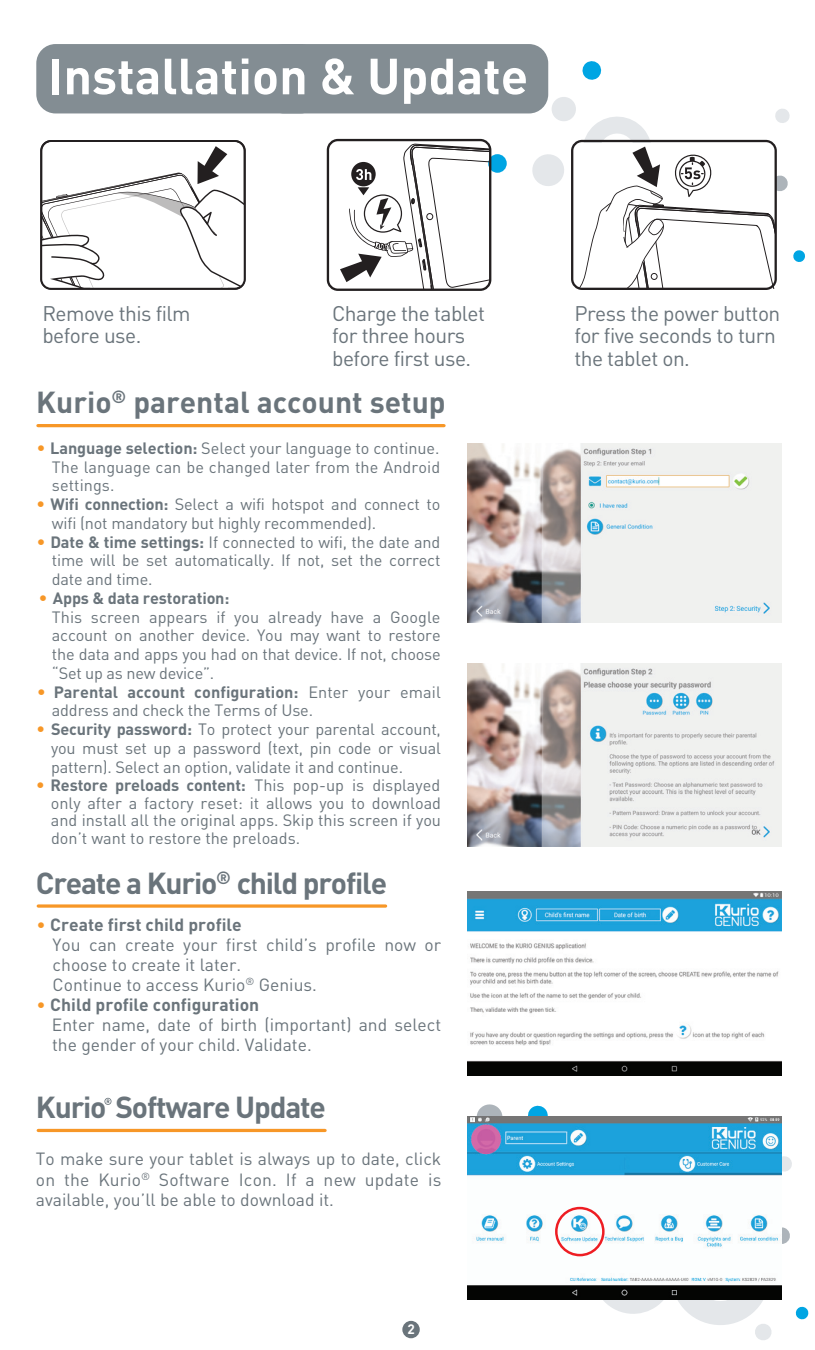
<style>
.page{position:relative;width:815px;height:1350px;background:#fff}
.page>*{position:absolute;margin:0;border:0;box-sizing:border-box;transform-origin:0 0}
.t1{font:700 50px "DINOT";color:#fff}
.t2{font:700 30px "DINOT";letter-spacing:-.04em;color:#6a747b}
.t3{font:700 30px "DINOT";color:#6a747b}
.t4{font:21px/22.5px "DINOT";letter-spacing:-.025em;color:#6a747b}
.t5{font:17.5px/20px "DINOT";color:#6a747b}
.t6{font:16.25px/18.8px "DINOT";letter-spacing:-.01em;color:#6a747b;text-align:justify}
.t7{font:700 13.5px "DINOT";color:#fff}
.s1{font-size:17.5px;color:#f79727}
.s2{font-weight:700}
.s3{color:#f79727}
</style>
<div class="page">
<svg style="left:582px;top:61px;width:20px;height:19px"></svg>
<div style="left:488px;top:154px;width:19px;height:19px;background:#00a5e3;border-radius:50%"></div>
<svg style="left:476px;top:1104px;width:27px;height:12px"></svg>
<svg style="left:528px;top:1105px;width:20px;height:11px"></svg>
<svg style="left:603px;top:1142px;width:206px;height:198px"></svg>
<hr style="left:38px;top:424px;width:406px;height:3px;background:#f79727">
<div style="left:36px;top:44px;width:284px;height:69px;background:#838d93;border-radius:19px"></div>
<div style="left:265px;top:44px;width:283px;height:69px;background:#838d93;border-radius:19px"></div>
<svg style="left:38px;top:904px;width:348px;height:4px"></svg>
<div style="left:402px;top:1321px;width:18px;height:17px;background:#6a747b;border-radius:50%"></div>
<img style="left:468px;top:892px;width:313px;height:183px">
<hr style="left:38px;top:1129px;width:287px;height:3px;background:#f79727">
<img style="left:468px;top:1116px;width:313px;height:184px">
<img style="left:468px;top:443px;width:313px;height:180px">
<img style="left:468px;top:663px;width:313px;height:184px">
<div style="left:555px;top:1207px;width:50px;height:49px;border:2px solid #ee1d23;border-radius:50%"></div>
<svg style="left:530px;top:95px;width:275px;height:194px"></svg>
<svg style="left:40px;top:140px;width:206px;height:150px"></svg>
<svg style="left:104px;top:1098px;width:8px;height:7px"></svg>
<div style="left:327px;top:139px;width:164px;height:152px;border:2px solid #231f20;border-radius:10px"></div>
<svg style="left:340px;top:143px;width:150px;height:147px"></svg>
<div style="left:426px;top:213px;width:7px;height:7px;border:1px solid #231f20;border-radius:50%"></div>
<h1 class="t1" style="left:48px;top:44px;width:481px">Installation &amp; Update</h1>
<p class="t4" style="left:332px;top:301px;width:154px">Charge the tablet for three hours before first use.</p>
<p class="t4" style="left:42px;top:301px;width:150px">Remove this film before use.</p>
<p class="t4" style="left:574px;top:301px;width:208px">Press the power button for five seconds to turn the tablet on.</p>
<h2 class="t3" style="left:36px;top:383px;width:411px">Kurio<sup>®</sup> parental account setup</h2>
<p class="t6" style="left:52px;top:438px;width:390px;text-indent:-15px"><span class="s1">•</span> <span class="s2">Language selection:</span> Select your language to continue.<br>The language can be changed later from the Android settings.</p>
<p class="t6" style="left:52px;top:495px;width:390px;text-indent:-16px"><span class="s1">•</span> <span class="s2">Wifi connection:</span> Select a wifi hotspot and connect to wifi (not mandatory but highly recommended).</p>
<p class="t6" style="left:52px;top:532px;width:390px;text-indent:-16px"><span class="s1">•</span> <span class="s2">Date &amp; time settings:</span> If connected to wifi, the date and time will be set automatically. If not, set the correct date and time.</p>
<p class="t6" style="left:52px;top:588px;width:390px;text-align:left;text-indent:-14px"><span class="s1">•</span> <span class="s2">Apps &amp; data restoration:<br></span>This screen appears if you already have a Google account on another device. You may want to restore the data and apps you had on that device. If not, choose “Set up as new device”.</p>
<p class="t6" style="left:52px;top:682px;width:390px;text-indent:-15px"><span class="s1">•</span> <span class="s2">Parental account configuration:</span> Enter your email address and check the Terms of Use.</p>
<p class="t6" style="left:51px;top:720px;width:391px;text-indent:-15px"><span class="s1">•</span> <span class="s2">Security password:</span> To protect your parental account, you must set up a password (text, pin code or visual pattern). Select an option, validate it and continue.</p>
<p class="t6" style="left:51px;top:776px;width:392px;line-height:17.5px;text-indent:-15px"><span class="s1">•</span> <span class="s2">Restore preloads content:</span> This pop-up is displayed only after a factory reset: it allows you to download and install all the original apps. Skip this screen if you don’t want to restore the preloads.</p>
<h2 class="t2" style="left:36px;top:863px;width:353px">Create a Kurio<sup>®</sup> child profile</h2>
<p class="t5" style="left:53px;top:915px;width:390px;text-indent:-16px"><span class="s3">•</span> <span class="s2">Create first child profile<br></span>You can create your first child’s profile now or choose to create it later.<br>Continue to access Kurio<sup>®</sup> Genius.</p>
<p class="t5" style="left:52px;top:995px;width:391px;text-indent:-15px"><span class="s3">•</span> <span class="s2">Child profile configuration<br></span>Enter name, date of birth (important) and select the gender of your child. Validate.</p>
<h2 class="t2" style="left:36px;top:1088px;width:291px">Kurio Software Update</h2>
<p class="t5" style="left:36px;top:1148px;width:407px;line-height:20.8px;text-align:justify">To make sure your tablet is always up to date, click on the Kurio<sup>®</sup> Software Icon. If a new update is available, you’ll be able to download it.</p>
<p class="t7" style="left:407px;top:1320px;width:9px">2</p>
</div>
